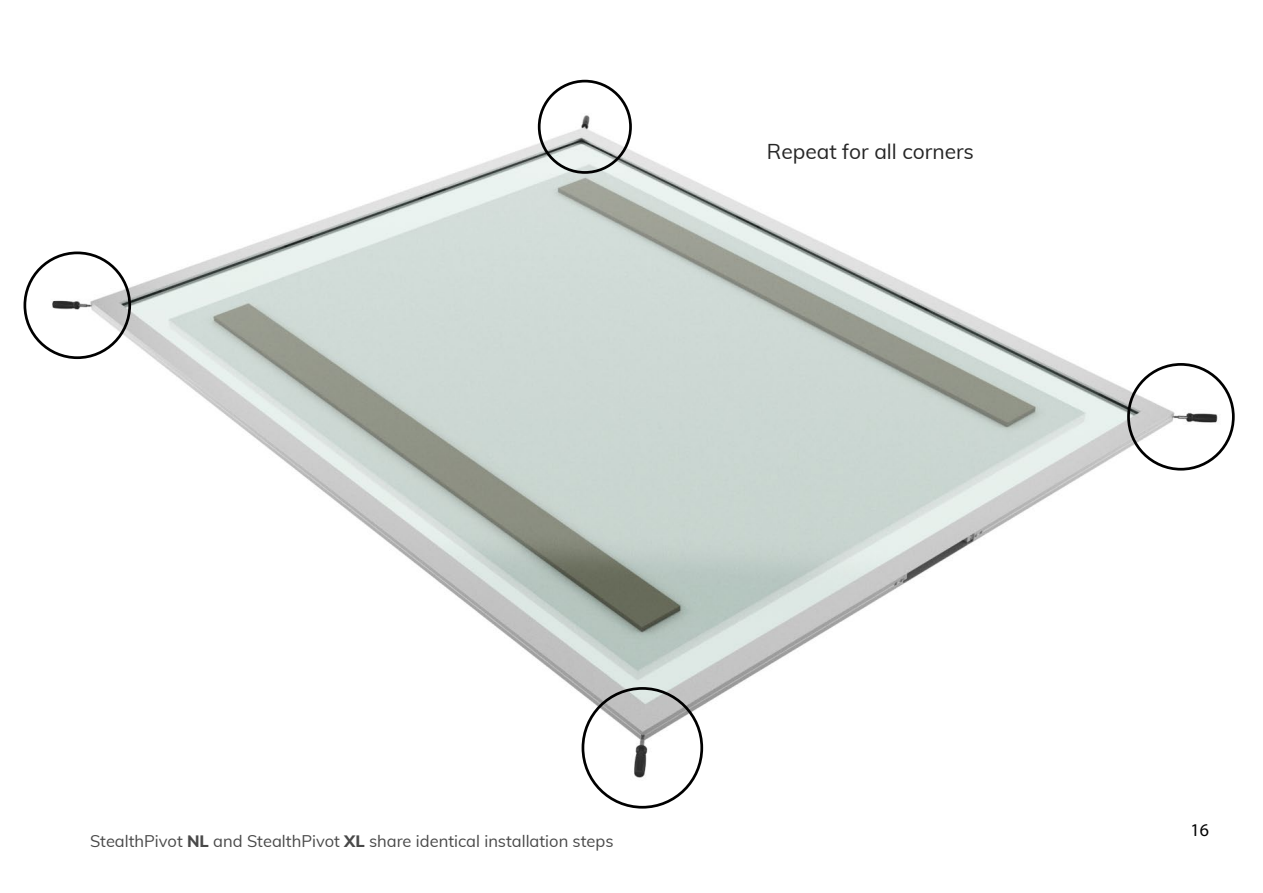
<style>
.page{position:relative;width:1263px;height:893px;background:#fff}
.page>*{position:absolute;margin:0;border:0;box-sizing:border-box;transform-origin:0 0}
.t1{font:21px "Muli";color:#262626}
.t2{font:18px "Myriad Pro";color:#000}
.t3{font:16.5px "Muli";color:#494949}
.s1{font-weight:800}
</style>
<div class="page">
<img style="left:44px;top:91px;width:1185px;height:694px">
<div style="left:24px;top:252px;width:107px;height:107px;border:3px solid #000;border-radius:50%"></div>
<div style="left:538px;top:80px;width:94px;height:94px;border:3px solid #000;border-radius:50%"></div>
<div style="left:1127px;top:363px;width:108px;height:108px;border:3px solid #000;border-radius:50%"></div>
<div style="left:582px;top:687px;width:121px;height:122px;border:3px solid #000;border-radius:50%"></div>
<p class="t1" style="left:767px;top:137px;width:209px">Repeat for all corners</p>
<p class="t3" style="left:90px;top:829px;width:525px">StealthPivot <span class="s1">NL</span> and StealthPivot <span class="s1">XL</span> share identical installation steps</p>
<p class="t2" style="left:1190px;top:819px;width:20px">16</p>
</div>
